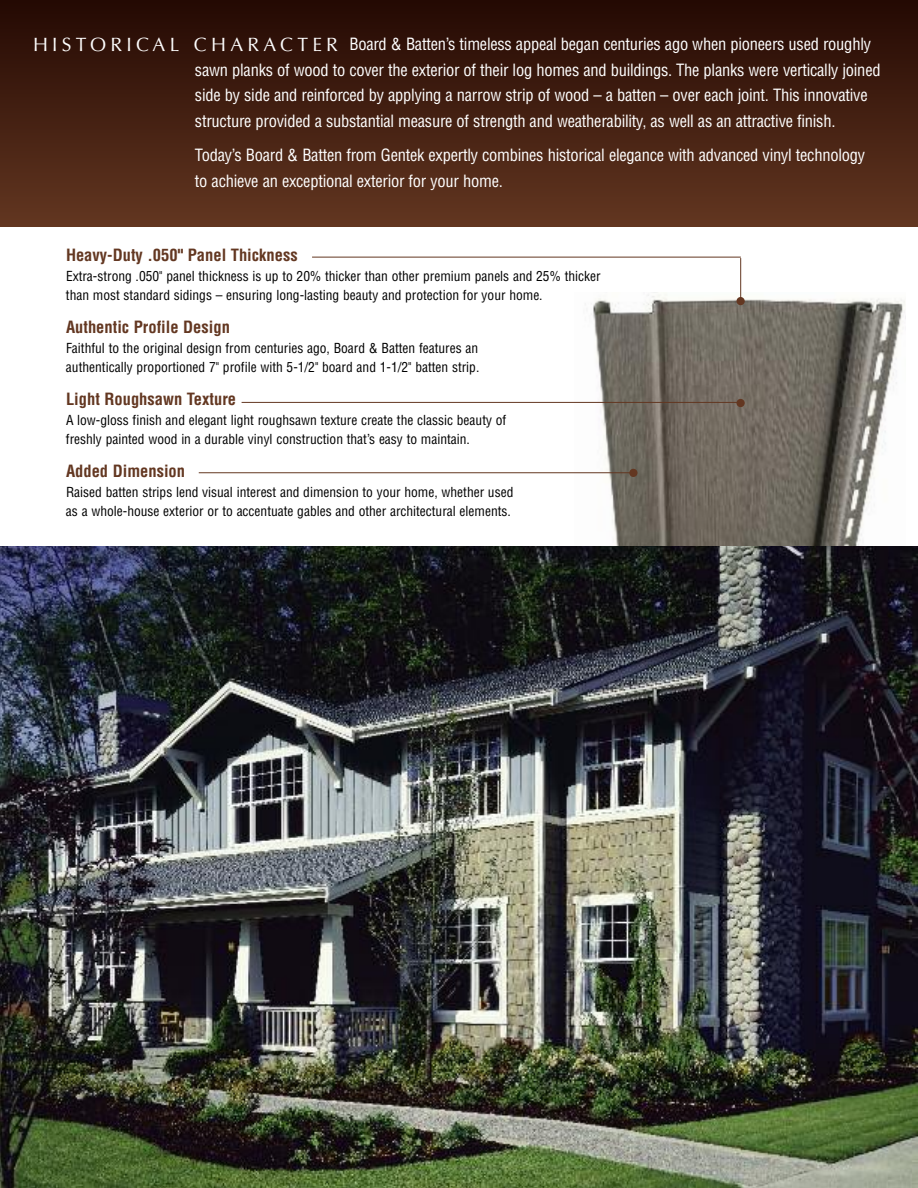
<style>
.page{position:relative;width:918px;height:1188px;background:#fff}
.page>*{position:absolute;margin:0;border:0;box-sizing:border-box;transform-origin:0 0}
.t1{font:19.35px "Optima";letter-spacing:.22em;color:#fff}
.t2{font:condensed 16.5px/25.5px "Helvetica";letter-spacing:-.015em;color:#fff}
.t3{font:700 condensed 16.5px "Helvetica";color:#633721}
.t4{font:condensed 13.5px/19.5px "Helvetica";color:#000}
</style>
<div class="page">
<div style="left:0;top:0;width:918px;height:226px;background:linear-gradient(to bottom,#240903,#623620)"></div>
<img style="left:574px;top:292px;width:331px;height:254px">
<hr style="left:312px;top:257px;width:429px;height:1px;background:#633721">
<hr style="left:740px;top:258px;width:1px;height:43px;background:#633721">
<hr style="left:242px;top:402px;width:498px;height:1px;background:#633721">
<div style="left:736px;top:297px;width:9px;height:8px;background:#633721;border-radius:50%"></div>
<div style="left:736px;top:399px;width:9px;height:8px;background:#633721;border-radius:50%"></div>
<hr style="left:199px;top:472px;width:435px;height:1px;background:#633721">
<div style="left:629px;top:469px;width:9px;height:8px;background:#633721;border-radius:50%"></div>
<img style="left:0;top:546px;width:918px;height:642px">
<h1 class="t1" style="left:33px;top:36px;width:307px">HISTORICAL CHARACTER</h1>
<p class="t2" style="left:195px;top:32px;width:687px;text-indent:154px">Board &amp; Batten’s timeless appeal began centuries ago when pioneers used roughly sawn planks of wood to cover the exterior of their log homes and buildings. The planks were vertically joined side by side and reinforced by applying a narrow strip of wood – a batten – over each joint. This innovative structure provided a substantial measure of strength and weatherability, as well as an attractive finish.</p>
<p class="t2" style="left:195px;top:143px;width:672px">Today’s Board &amp; Batten from Gentek expertly combines historical elegance with advanced vinyl technology to achieve an exceptional exterior for your home.</p>
<p class="t3" style="left:66px;top:246px;width:233px">Heavy-Duty .050" Panel Thickness</p>
<p class="t4" style="left:66px;top:266px;width:536px">Extra-strong .050" panel thickness is up to 20% thicker than other premium panels and 25% thicker than most standard sidings – ensuring long-lasting beauty and protection for your home.</p>
<p class="t3" style="left:66px;top:318px;width:165px">Authentic Profile Design</p>
<p class="t4" style="left:66px;top:338px;width:415px">Faithful to the original design from centuries ago, Board &amp; Batten features an authentically proportioned 7" profile with 5-1/2" board and 1-1/2" batten strip.</p>
<p class="t3" style="left:66px;top:390px;width:172px">Light Roughsawn Texture</p>
<p class="t4" style="left:66px;top:410px;width:442px">A low-gloss finish and elegant light roughsawn texture create the classic beauty of freshly painted wood in a durable vinyl construction that’s easy to maintain.</p>
<p class="t3" style="left:66px;top:462px;width:121px">Added Dimension</p>
<p class="t4" style="left:66px;top:482px;width:449px">Raised batten strips lend visual interest and dimension to your home, whether used as a whole-house exterior or to accentuate gables and other architectural elements.</p>
</div>
